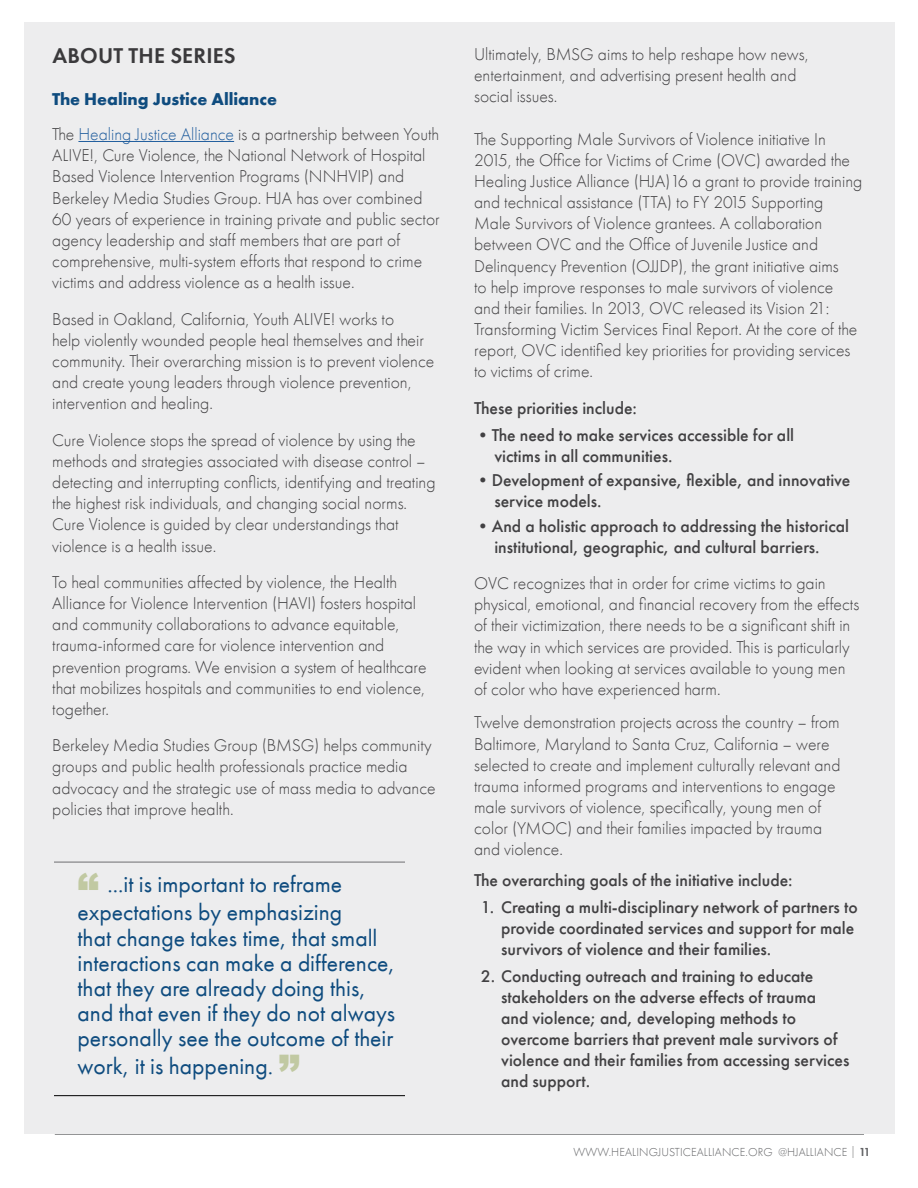
<style>
.page{position:relative;width:918px;height:1188px;background:#fff}
.page>*{position:absolute;margin:0;border:0;box-sizing:border-box;transform-origin:0 0}
.t1{font:23.55px/25.7px "Futura PT";color:#0f4c7f}
.t2{font:600 22.05px "Futura PT";letter-spacing:.01em;color:#3b3a3c}
.t3{font:300 17.7px/21.1px "Futura PT";color:#414042}
.t4{font:500 17.7px/21px "Futura PT";color:#414042}
.t5{font:300 12px "Futura PT";letter-spacing:.01em;color:#636466}
.s1{font-weight:700;color:#0f4c7f}
.s2{color:#215e9e}
.s3{font-family:"Arial";font-weight:900;font-size:42.6px;color:#c1c9a2}
.s4{font-weight:600}
</style>
<div class="page">
<hr style="left:55px;top:1134px;width:809px;height:1px;background:#636466">
<div style="left:24px;top:22px;width:870px;height:1112px;background:#ededee"></div>
<hr style="left:78px;top:141px;width:156px;height:1px;background:#215e9e">
<hr style="left:54px;top:862px;width:351px;height:1px;background:#6d6e71">
<hr style="left:54px;top:1095px;width:351px;height:1px;background:#000">
<p class="t2" style="left:52px;top:42px;width:185px">ABOUT THE SERIES</p>
<p class="t3" style="left:52px;top:82px;width:389px;line-height:34.7px"><span class="s1">The Healing Justice Alliance<br></span>The <span class="s2">Healing Justice Alliance</span> is a partnership between Youth</p>
<p class="t3" style="left:52px;top:145px;width:389px">ALIVE!, Cure Violence, the National Network of Hospital Based Violence Intervention Programs (NNHVIP) and Berkeley Media Studies Group. HJA has over combined 60 years of experience in training private and public sector agency leadership and staff members that are part of comprehensive, multi-system efforts that respond to crime victims and address violence as a health issue.</p>
<p class="t3" style="left:52px;top:308px;width:384px">Based in Oakland, California, Youth ALIVE! works to<br>help violently wounded people heal themselves and their community. Their overarching mission is to prevent violence and create young leaders through violence prevention, intervention and healing.</p>
<p class="t3" style="left:52px;top:429px;width:385px">Cure Violence stops the spread of violence by using the methods and strategies associated with disease control – detecting and interrupting conflicts, identifying and treating the highest risk individuals, and changing social norms.<br>Cure Violence is guided by clear understandings that violence is a health issue.</p>
<p class="t3" style="left:52px;top:572px;width:376px">To heal communities affected by violence, the Health Alliance for Violence Intervention (HAVI) fosters hospital and community collaborations to advance equitable, trauma-informed care for violence intervention and prevention programs. We envision a system of healthcare that mobilizes hospitals and communities to end violence, together.</p>
<p class="t3" style="left:52px;top:735px;width:385px">Berkeley Media Studies Group (BMSG) helps community groups and public health professionals practice media advocacy and the strategic use of mass media to advance policies that improve health.</p>
<h1 class="t1" style="left:78px;top:870px;width:266px;line-height:28.2px"><span class="s3">“</span> ...it is important to reframe expectations by emphasizing</h1>
<h1 class="t1" style="left:78px;top:925px;width:319px">that change takes time, that small interactions can make a difference, that they are already doing this, and that even if they do not always personally see the outcome of their work, it is happening. <span class="s3">”</span></h1>
<p class="t3" style="left:474px;top:44px;width:336px">Ultimately, BMSG aims to help reshape how news, entertainment, and advertising present health and social issues.</p>
<p class="t3" style="left:474px;top:128px;width:390px">The Supporting Male Survivors of Violence initiative In 2015, the Office for Victims of Crime (OVC) awarded the Healing Justice Alliance (HJA)16 a grant to provide training and technical assistance (TTA) to FY 2015 Supporting Male Survivors of Violence grantees. A collaboration between OVC and the Office of Juvenile Justice and Delinquency Prevention (OJJDP), the grant initiative aims<br>to help improve responses to male survivors of violence and their families. In 2013, OVC released its Vision 21:<br>Transforming Victim Services Final Report. At the core of the report, OVC identified key priorities for providing services to victims of crime.</p>
<p class="t4" style="left:474px;top:397px;width:164px">These priorities include:</p>
<p class="t4" style="left:494px;top:425px;width:301px;text-indent:-20px">•The need to make services accessible for all victims in all communities.</p>
<p class="t4" style="left:494px;top:470px;width:358px;text-indent:-20px">•Development of expansive, flexible, and innovative service models.</p>
<p class="t4" style="left:474px;top:515px;width:377px;text-align:center">•And a holistic approach to addressing the historical institutional, geographic, and cultural barriers.</p>
<p class="t3" style="left:474px;top:573px;width:387px">OVC recognizes that in order for crime victims to gain physical, emotional, and financial recovery from the effects of their victimization, there needs to be a significant shift in the way in which services are provided. This is particularly evident when looking at services available to young men of color who have experienced harm.</p>
<p class="t3" style="left:474px;top:712px;width:368px">Twelve demonstration projects across the country – from Baltimore, Maryland to Santa Cruz, California – were selected to create and implement culturally relevant and trauma informed programs and interventions to engage male survivors of violence, specifically, young men of color (YMOC) and their families impacted by trauma and violence.</p>
<p class="t4" style="left:474px;top:869px;width:320px">The overarching goals of the initiative include:</p>
<p class="t4" style="left:501px;top:896px;width:358px;text-indent:-20px">1. Creating a multi-disciplinary network of partners to provide coordinated services and support for male survivors of violence and their families.</p>
<p class="t4" style="left:501px;top:965px;width:350px;text-indent:-20px">2. Conducting outreach and training to educate stakeholders on the adverse effects of trauma<br>and violence; and, developing methods to overcome barriers that prevent male survivors of violence and their families from accessing services and support.</p>
<p class="t5" style="left:574px;top:1145px;width:298px">WWW.HEALINGJUSTICEALLIANCE.ORG @HJALLIANCE | <span class="s4">11</span></p>
</div>
